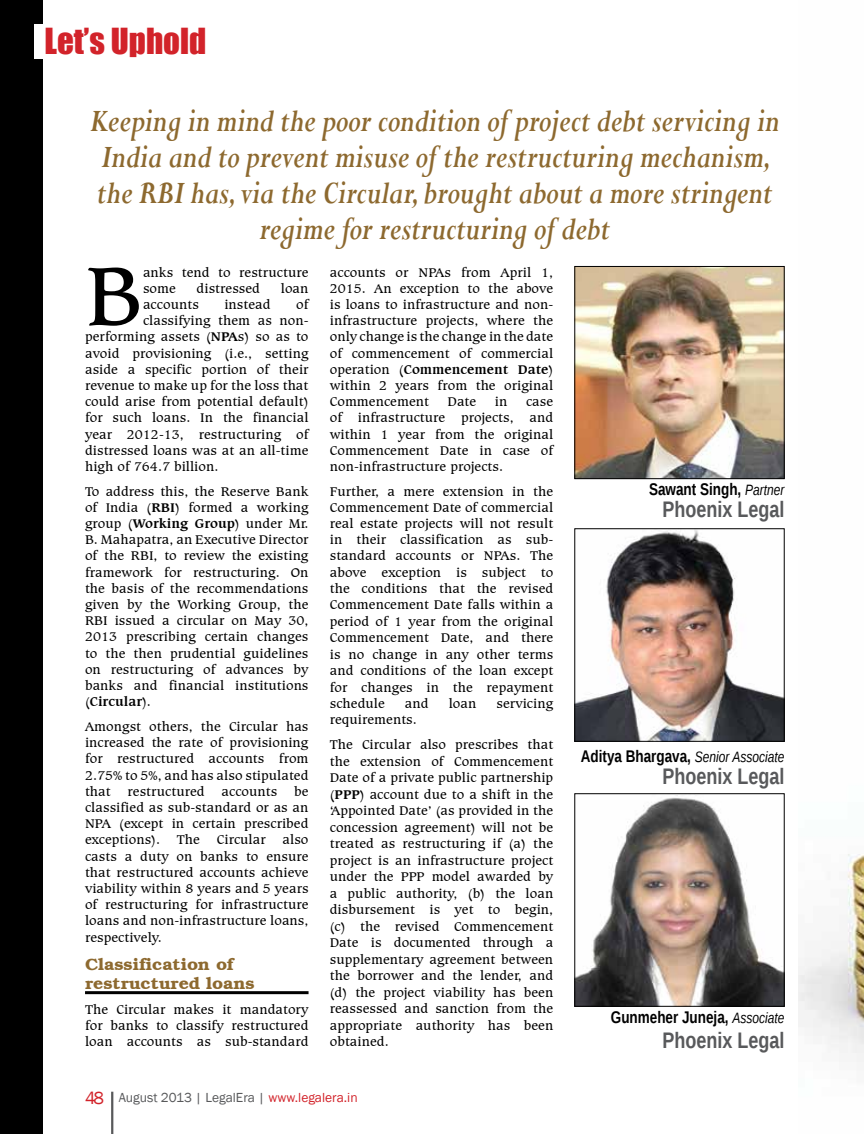
<style>
.page{position:relative;width:864px;height:1134px;background:#fff}
.page>*{position:absolute;margin:0;border:0;box-sizing:border-box;transform-origin:0 0}
.t1{font:87.9px "Caxton BT";color:#000;scale:1.07 1}
.t2{font:italic 700 35.7px/36px "Perpetua";color:#8d692f;text-align:center;scale:.8 1}
.t3{font:33px "Impact";color:#d2232a}
.t4{font:700 22.5px "Liberation Sans";color:#58595b;scale:.8 1}
.t5{font:700 16.8px "Liberation Sans";color:#000;scale:.8 1}
.t6{font:16.5px/19.5px "Brooklyn";color:#8d692f;scale:1.07 1}
.t7{font:13.5px/16.2px "Caxton BT";color:#000;text-align:justify;scale:1.07 1}
.t8{font:13.5px "Franklin Gothic";color:#58595b}
.s1{font-weight:700}
.s2{font-size:18px;color:#d2232a}
.s3{color:#d2232a}
.s4{font-weight:400;font-style:italic;font-size:15px}
</style>
<div class="page">
<div style="left:0;top:0;width:43px;height:1134px;background:#000"></div>
<div style="left:34px;top:25px;width:123px;height:34px;background:#fff"></div>
<img style="left:798px;top:854px;width:66px;height:208px">
<hr style="left:111px;top:1092px;width:2px;height:42px;background:#58595b">
<img style="left:577px;top:268px;width:205px;height:209px">
<div style="left:575px;top:266px;width:209px;height:213px;border:1px solid #000"></div>
<img style="left:577px;top:531px;width:205px;height:209px">
<div style="left:575px;top:529px;width:209px;height:213px;border:1px solid #000"></div>
<img style="left:577px;top:798px;width:205px;height:206px">
<div style="left:575px;top:794px;width:209px;height:212px;border:1px solid #000"></div>
<hr style="left:85px;top:991px;width:224px;height:3px;background:#000">
<h3 class="t3" style="left:44px;top:15px;width:163px">Let’s Uphold</h3>
<h2 class="t2" style="left:90px;top:102px;width:864px">Keeping in mind the poor condition of project debt servicing in India and to prevent misuse of the restructuring mechanism, the RBI has, via the Circular, brought about a more stringent regime for restructuring of debt</h2>
<h1 class="t1" style="left:85px;top:241px;width:56px">B</h1>
<p class="t7" style="left:143px;top:264px;width:156px">anks tend to restructure some</p>
<p class="t7" style="left:197px;top:280px;width:61px">distressed</p>
<p class="t7" style="left:281px;top:280px;width:27px">loan</p>
<p class="t7" style="left:143px;top:296px;width:54px">accounts</p>
<p class="t7" style="left:224px;top:296px;width:45px">instead</p>
<p class="t7" style="left:296px;top:296px;width:13px">of</p>
<p class="t7" style="left:143px;top:312px;width:156px">classifying them as non-</p>
<p class="t7" style="left:85px;top:328px;width:210px">performing assets (<span class="s1">NPA</span>s) so as to</p>
<p class="t7" style="left:85px;top:345px;width:210px">avoid provisioning (i.e., setting</p>
<p class="t7" style="left:85px;top:361px;width:210px">aside a specific portion of their</p>
<p class="t7" style="left:85px;top:377px;width:210px">revenue to make up for the loss that</p>
<p class="t7" style="left:85px;top:393px;width:210px">could arise from potential default)</p>
<p class="t7" style="left:85px;top:409px;width:210px">for such loans. In the financial</p>
<p class="t7" style="left:85px;top:426px;width:210px">year 2012-13, restructuring of</p>
<p class="t7" style="left:85px;top:442px;width:210px">distressed loans was at an all-time</p>
<p class="t7" style="left:85px;top:458px;width:126px">high of 764.7 billion.</p>
<p class="t7" style="left:85px;top:483px;width:210px">To address this, the Reserve Bank of India (<span class="s1">RBI</span>) formed a working group (<span class="s1">Working Group</span>) under Mr.<br>B. Mahapatra, an Executive Director of the RBI, to review the existing framework for restructuring. On the basis of the recommendations given by the Working Group, the RBI issued a circular on May 30, 2013 prescribing certain changes to the then prudential guidelines on restructuring of advances by banks and financial institutions (<span class="s1">Circular</span>).</p>
<p class="t7" style="left:85px;top:718px;width:210px">Amongst others, the Circular has increased the rate of provisioning for restructured accounts from 2.75% to 5%, and has also stipulated that restructured accounts be classified as sub-standard or as an NPA (except in certain prescribed exceptions). The Circular also casts a duty on banks to ensure that restructured accounts achieve viability within 8 years and 5 years of restructuring for infrastructure loans and non-infrastructure loans, respectively.</p>
<p class="t6" style="left:85px;top:954px;width:160px">Classification of restructured loans</p>
<p class="t7" style="left:85px;top:1001px;width:210px">The Circular makes it mandatory for banks to classify restructured loan accounts as sub-standard</p>
<p class="t7" style="left:330px;top:264px;width:210px">accounts or NPAs from April 1, 2015. An exception to the above is loans to infrastructure and non&shy;infrastructure projects, where the only change is the change in the date of commencement of commercial operation (<span class="s1">Commencement Date</span>) within 2 years from the original Commencement</p>
<p class="t7" style="left:448px;top:393px;width:28px">Date</p>
<p class="t7" style="left:495px;top:393px;width:13px">in</p>
<p class="t7" style="left:330px;top:393px;width:210px;text-indent:196px">case of infrastructure projects, and within 1 year from the original Commencement Date in case of non-infrastructure projects.</p>
<p class="t7" style="left:330px;top:483px;width:210px">Further, a mere extension in the Commencement Date of commercial real estate projects will not result in their classification as sub&shy;standard accounts or NPAs. The above exception is subject to the conditions that the revised Commencement Date falls within a period of 1 year from the original Commencement Date, and there is no change in any other terms and conditions of the loan except for changes in the repayment schedule</p>
<p class="t7" style="left:405px;top:695px;width:24px">and</p>
<p class="t7" style="left:449px;top:695px;width:27px">loan</p>
<p class="t7" style="left:496px;top:695px;width:55px">servicing</p>
<p class="t7" style="left:330px;top:707px;width:210px;line-height:25px">requirements.<br>The Circular also prescribes that</p>
<p class="t7" style="left:330px;top:753px;width:210px">the extension of Commencement Date of a private public partnership (<span class="s1">PPP</span>) account due to a shift in the ‘Appointed Date’ (as provided in the concession agreement) will not be treated as restructuring if (a) the project is an infrastructure project under the PPP model awarded by a public authority, (b) the loan disbursement is yet to begin, (c) the revised Commencement Date is documented through a supplementary agreement between the borrower and the lender, and (d) the project viability has been reassessed and sanction from the appropriate authority has been obtained.</p>
<p class="t8" style="left:85px;top:1089px;width:274px"><span class="s2">48</span> August 2013 | LegalEra | <span class="s3">www.legalera.in</span></p>
<p class="t5" style="left:649px;top:478px;width:171px">Sawant Singh, <span class="s4">Partner</span></p>
<h3 class="t4" style="left:662px;top:494px;width:154px">Phoenix Legal</h3>
<p class="t5" style="left:581px;top:744px;width:256px">Aditya Bhargava, <span class="s4">Senior Associate</span></p>
<h3 class="t4" style="left:662px;top:761px;width:154px">Phoenix Legal</h3>
<p class="t5" style="left:611px;top:1006px;width:218px">Gunmeher Juneja, <span class="s4">Associate</span></p>
<h3 class="t4" style="left:662px;top:1025px;width:154px">Phoenix Legal</h3>
</div>
